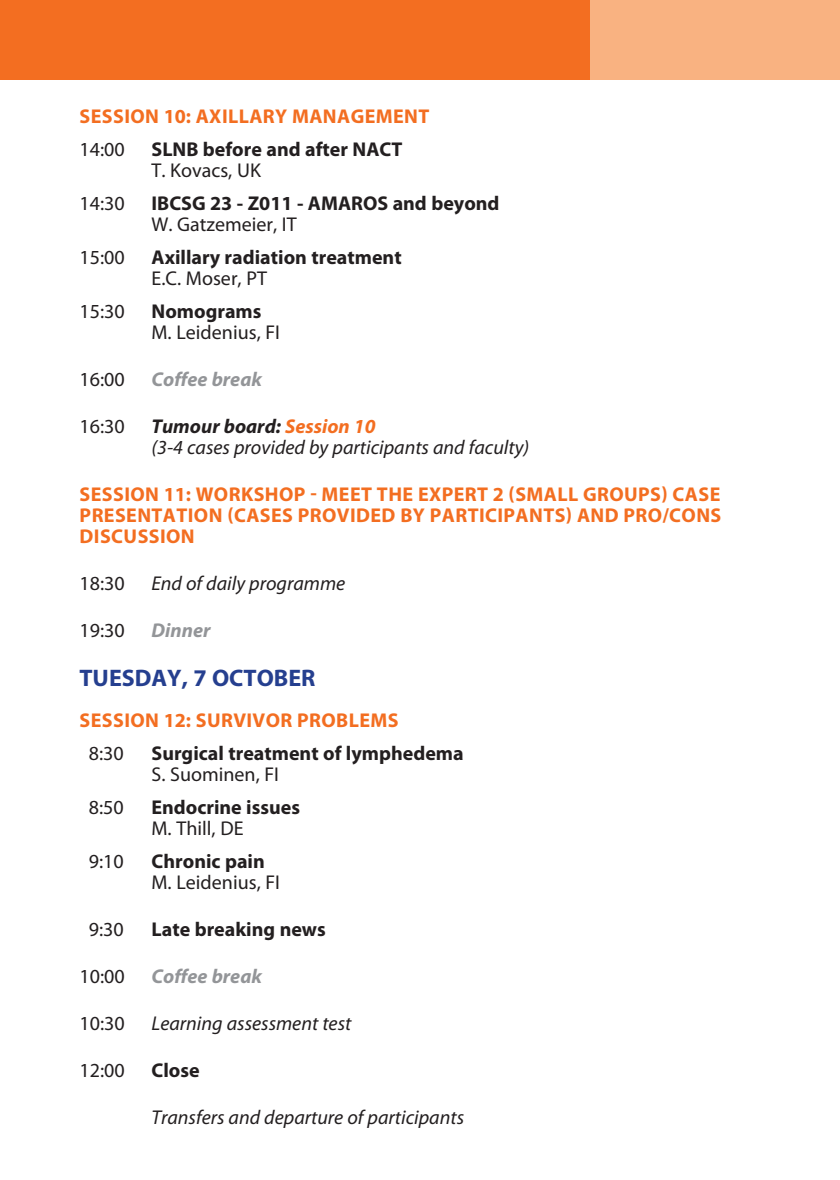
<style>
.page{position:relative;width:840px;height:1180px;background:#fff}
.page>*{position:absolute;margin:0;border:0;box-sizing:border-box;transform-origin:0 0}
.t1{font:700 24px "Myriad Pro";color:#253f8f}
.t2{font:700 20px/21px "Myriad Pro";letter-spacing:.02em;color:#f36e21;text-align:justify}
.t3{font:700 20px "Myriad Pro";color:#231f20}
.t4{font:20px "Myriad Pro";color:#231f20}
.t5{font:italic 20px/21px "Myriad Pro";color:#231f20}
.t6{font:italic 700 20px "Myriad Pro";color:#939598}
.s1{font-weight:700}
.s2{font-weight:700;color:#f36e21}
</style>
<div class="page">
<div style="left:0;top:0;width:839px;height:79px;background:#f36e21"></div>
<div style="left:590px;top:0;width:249px;height:79px;background:#f9b281"></div>
<p class="t2" style="left:80px;top:107px;width:351px">SESSION 10: AXILLARY MANAGEMENT</p>
<p class="t4" style="left:79px;top:142px;width:47px">14:00</p>
<p class="t3" style="left:151px;top:141px;width:252px">SLNB before and after NACT</p>
<p class="t4" style="left:151px;top:163px;width:111px">T. Kovacs, UK</p>
<p class="t4" style="left:79px;top:196px;width:47px">14:30</p>
<p class="t3" style="left:151px;top:195px;width:349px">IBCSG 23 - Z011 - AMAROS and beyond</p>
<p class="t4" style="left:151px;top:217px;width:146px">W. Gatzemeier, IT</p>
<p class="t4" style="left:79px;top:250px;width:47px">15:00</p>
<p class="t3" style="left:151px;top:249px;width:251px">Axillary radiation treatment</p>
<p class="t4" style="left:151px;top:271px;width:117px">E.C. Moser, PT</p>
<p class="t4" style="left:79px;top:304px;width:47px">15:30</p>
<p class="t3" style="left:151px;top:303px;width:111px">Nomograms</p>
<p class="t4" style="left:151px;top:325px;width:130px">M. Leidenius, FI</p>
<p class="t4" style="left:79px;top:372px;width:47px">16:00</p>
<p class="t6" style="left:151px;top:372px;width:112px">Coffee break</p>
<p class="t4" style="left:79px;top:419px;width:47px">16:30</p>
<p class="t5" style="left:151px;top:417px;width:379px"><span class="s1">Tumour board:</span> <span class="s2">Session 10<br></span>(3-4 cases provided by participants and faculty)</p>
<p class="t2" style="left:80px;top:485px;width:643px">SESSION 11: WORKSHOP - MEET THE EXPERT 2 (SMALL GROUPS) CASE PRESENTATION (CASES PROVIDED BY PARTICIPANTS) AND PRO/CONS DISCUSSION</p>
<p class="t4" style="left:79px;top:576px;width:47px">18:30</p>
<p class="t5" style="left:151px;top:574px;width:195px">End of daily programme</p>
<p class="t4" style="left:79px;top:623px;width:47px">19:30</p>
<p class="t6" style="left:151px;top:623px;width:60px">Dinner</p>
<p class="t1" style="left:79px;top:669px;width:237px">TUESDAY, 7 OCTOBER</p>
<p class="t2" style="left:80px;top:711px;width:320px">SESSION 12: SURVIVOR PROBLEMS</p>
<p class="t4" style="left:89px;top:746px;width:36px">8:30</p>
<p class="t3" style="left:151px;top:745px;width:313px">Surgical treatment of lymphedema</p>
<p class="t4" style="left:151px;top:767px;width:129px">S. Suominen, FI</p>
<p class="t4" style="left:89px;top:800px;width:36px">8:50</p>
<p class="t3" style="left:151px;top:799px;width:150px">Endocrine issues</p>
<p class="t4" style="left:151px;top:821px;width:94px">M. Thill, DE</p>
<p class="t4" style="left:89px;top:854px;width:36px">9:10</p>
<p class="t3" style="left:151px;top:853px;width:115px">Chronic pain</p>
<p class="t4" style="left:151px;top:875px;width:130px">M. Leidenius, FI</p>
<p class="t4" style="left:89px;top:922px;width:36px">9:30</p>
<p class="t3" style="left:151px;top:921px;width:176px">Late breaking news</p>
<p class="t4" style="left:79px;top:969px;width:47px">10:00</p>
<p class="t6" style="left:151px;top:969px;width:112px">Coffee break</p>
<p class="t4" style="left:79px;top:1016px;width:47px">10:30</p>
<p class="t5" style="left:151px;top:1014px;width:201px">Learning assessment test</p>
<p class="t4" style="left:79px;top:1063px;width:47px">12:00</p>
<p class="t3" style="left:151px;top:1062px;width:50px">Close</p>
<p class="t5" style="left:151px;top:1108px;width:314px">Transfers and departure of participants</p>
</div>
